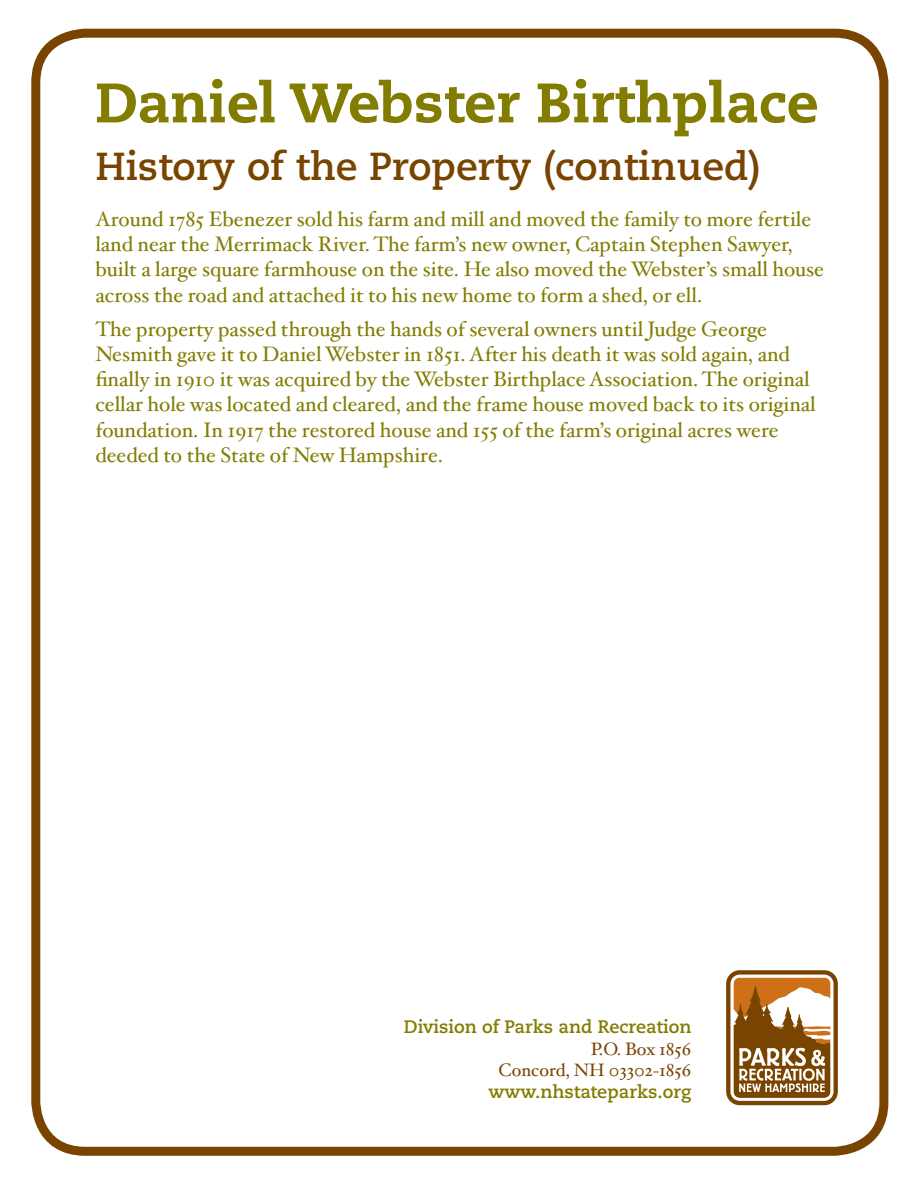
<style>
.page{position:relative;width:918px;height:1188px;background:#fff}
.page>*{position:absolute;margin:0;border:0;box-sizing:border-box;transform-origin:0 0}
.t1{font:800 55.5px "Caecilia LT";color:#827c00}
.t2{font:700 39px "Caecilia LT";color:#794400}
.t3{font:21px/25.2px "Hoefler Txt";color:#827c00}
.t4{font:700 18px "Caecilia LT";color:#827c00}
.t5{font:18px "Hoefler Txt";color:#794400}
</style>
<div class="page">
<div style="left:31px;top:29px;width:857px;height:1127px;border:9px solid #794400;border-radius:50px"></div>
<svg style="left:726px;top:970px;width:112px;height:135px"></svg>
<p class="t1" style="left:95px;top:69px;width:725px">Daniel Webster Birthplace</p>
<p class="t2" style="left:95px;top:143px;width:666px">History of the Property (continued)</p>
<p class="t3" style="left:95px;top:206px;width:730px">Around 1785 Ebenezer sold his farm and mill and moved the family to more fertile land near the Merrimack River. The farm’s new owner, Captain Stephen Sawyer, built a large square farmhouse on the site. He also moved the Webster’s small house across the road and attached it to his new home to form a shed, or ell.</p>
<p class="t3" style="left:95px;top:316px;width:722px">The property passed through the hands of several owners until Judge George Nesmith gave it to Daniel Webster in 1851. After his death it was sold again, and finally in 1910 it was acquired by the Webster Birthplace Association. The original cellar hole was located and cleared, and the frame house moved back to its original foundation. In 1917 the restored house and 155 of the farm’s original acres were deeded to the State of New Hampshire.</p>
<p class="t4" style="left:404px;top:1016px;width:289px">Division of Parks and Recreation</p>
<p class="t5" style="left:591px;top:1038px;width:102px">P.O. Box 1856</p>
<p class="t5" style="left:499px;top:1059px;width:194px">Concord, NH 03302-1856</p>
<p class="t4" style="left:488px;top:1081px;width:204px">www.nhstateparks.org</p>
</div>
